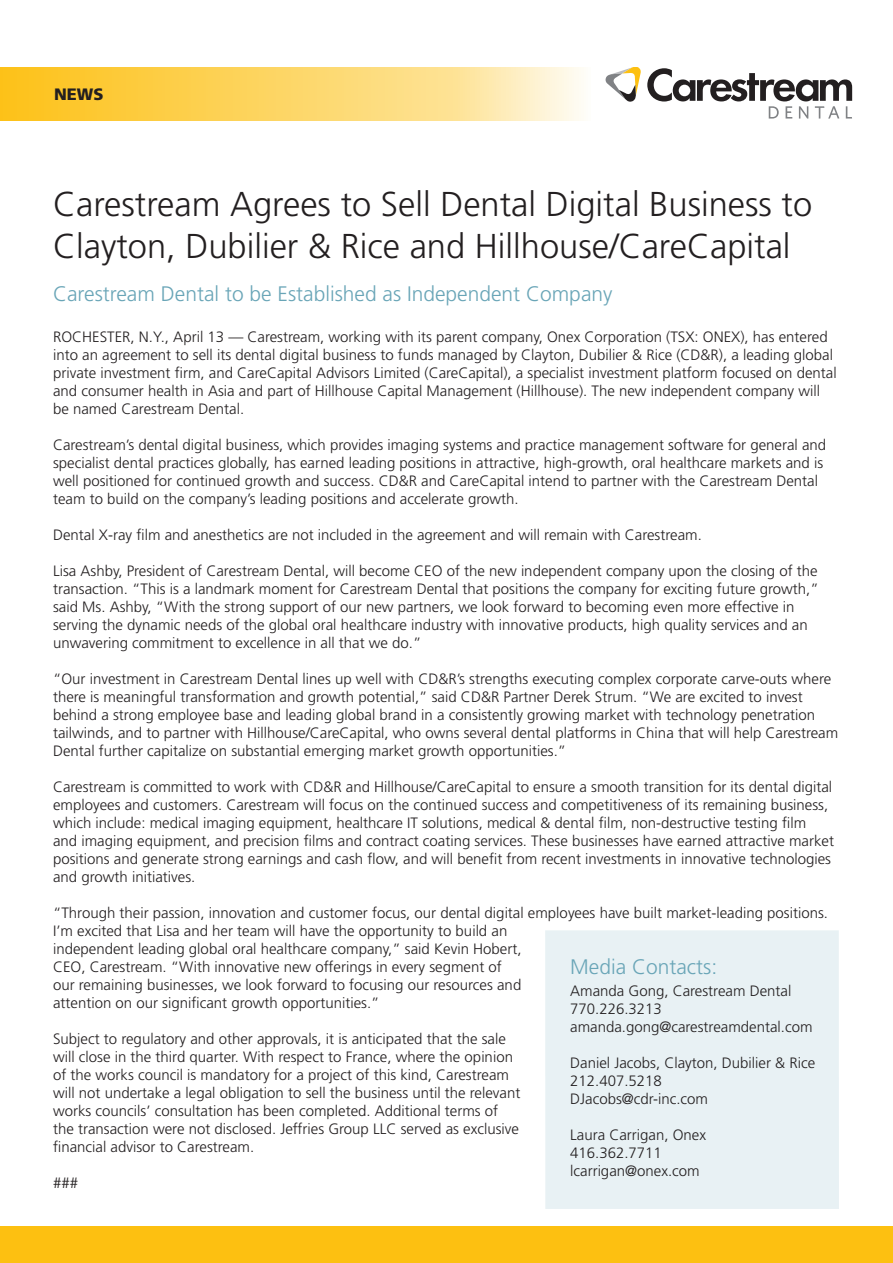
<style>
.page{position:relative;width:893px;height:1263px;background:#fff}
.page>*{position:absolute;margin:0;border:0;box-sizing:border-box;transform-origin:0 0}
.Headline{font:300 34.5px/41.4px "Frutiger LT Std";color:#231f20}
.Subhead{font:300 21px "Frutiger LT Std";color:#69a5b7}
.t1{font:900 16.5px "Frutiger LT Std";color:#231f20}
.Body_Copy{font:300 15px/18px "Frutiger LT Std";color:#231f20}
</style>
<div class="page">
<svg style="left:0;top:67px;width:581px;height:54px"></svg>
<svg style="left:647px;top:68px;width:205px;height:51px"></svg>
<svg style="left:605px;top:67px;width:36px;height:35px"></svg>
<div style="left:0;top:1227px;width:893px;height:36px;background:#fdc011"></div>
<div style="left:545px;top:930px;width:294px;height:279px;background:#e8f1f4"></div>
<p class="t1" style="left:54px;top:85px;width:51px">NEWS</p>
<p class="Headline" style="left:53px;top:184px;width:761px">Carestream Agrees to Sell Dental Digital Business to<br>Clayton, Dubilier &amp; Rice and Hillhouse/CareCapital</p>
<p class="Subhead" style="left:53px;top:282px;width:561px">Carestream Dental to be Established as Independent Company</p>
<p class="Body_Copy" style="left:53px;top:328px;width:785px">ROCHESTER, N.Y., April 13 — Carestream, working with its parent company, Onex Corporation (TSX: ONEX), has entered into an agreement to sell its dental digital business to funds managed by Clayton, Dubilier &amp; Rice (CD&amp;R), a leading global private investment firm, and CareCapital Advisors Limited (CareCapital), a specialist investment platform focused on dental and consumer health in Asia and part of Hillhouse Capital Management (Hillhouse). The new independent company will be named Carestream Dental.</p>
<p class="Body_Copy" style="left:53px;top:436px;width:775px">Carestream’s dental digital business, which provides imaging systems and practice management software for general and specialist dental practices globally, has earned leading positions in attractive, high-growth, oral healthcare markets and is well positioned for continued growth and success. CD&amp;R and CareCapital intend to partner with the Carestream Dental team to build on the company’s leading positions and accelerate growth.</p>
<p class="Body_Copy" style="left:53px;top:526px;width:650px">Dental X-ray film and anesthetics are not included in the agreement and will remain with Carestream.</p>
<p class="Body_Copy" style="left:53px;top:562px;width:767px">Lisa Ashby, President of Carestream Dental, will become CEO of the new independent company upon the closing of the transaction. “This is a landmark moment for Carestream Dental that positions the company for exciting future growth,” said Ms. Ashby, “With the strong support of our new partners, we look forward to becoming even more effective in serving the dynamic needs of the global oral healthcare industry with innovative products, high quality services and an unwavering commitment to excellence in all that we do.”</p>
<p class="Body_Copy" style="left:53px;top:670px;width:787px">“Our investment in Carestream Dental lines up well with CD&amp;R’s strengths executing complex corporate carve-outs where there is meaningful transformation and growth potential,” said CD&amp;R Partner Derek Strum. “We are excited to invest behind a strong employee base and leading global brand in a consistently growing market with technology penetration tailwinds, and to partner with Hillhouse/CareCapital, who owns several dental platforms in China that will help Carestream Dental further capitalize on substantial emerging market growth opportunities.”</p>
<p class="Body_Copy" style="left:53px;top:778px;width:782px">Carestream is committed to work with CD&amp;R and Hillhouse/CareCapital to ensure a smooth transition for its dental digital employees and customers. Carestream will focus on the continued success and competitiveness of its remaining business, which include: medical imaging equipment, healthcare IT solutions, medical &amp; dental film, non-destructive testing film and imaging equipment, and precision films and contract coating services. These businesses have earned attractive market positions and generate strong earnings and cash flow, and will benefit from recent investments in innovative technologies and growth initiatives.</p>
<p class="Body_Copy" style="left:53px;top:904px;width:776px">“Through their passion, innovation and customer focus, our dental digital employees have built market-leading positions.<br>I’m excited that Lisa and her team will have the opportunity to build an<br>independent leading global oral healthcare company,” said Kevin Hobert,<br>CEO, Carestream. “With innovative new offerings in every segment of<br>our remaining businesses, we look forward to focusing our resources and<br>attention on our significant growth opportunities.”</p>
<p class="Body_Copy" style="left:53px;top:1030px;width:469px">Subject to regulatory and other approvals, it is anticipated that the sale will close in the third quarter. With respect to France, where the opinion of the works council is mandatory for a project of this kind, Carestream will not undertake a legal obligation to sell the business until the relevant works councils’ consultation has been completed. Additional terms of the transaction were not disclosed. Jeffries Group LLC served as exclusive financial advisor to Carestream.</p>
<p class="Body_Copy" style="left:53px;top:1174px;width:27px">###</p>
<p class="Subhead" style="left:570px;top:955px;width:149px">Media Contacts:</p>
<p class="Body_Copy" style="left:570px;top:982px;width:223px">Amanda Gong, Carestream Dental</p>
<p class="Body_Copy" style="left:570px;top:1000px;width:93px">770.226.3213</p>
<p class="Body_Copy" style="left:570px;top:1018px;width:244px">amanda.gong@carestreamdental.com</p>
<p class="Body_Copy" style="left:570px;top:1054px;width:247px">Daniel Jacobs, Clayton, Dubilier &amp; Rice</p>
<p class="Body_Copy" style="left:570px;top:1072px;width:93px">212.407.5218</p>
<p class="Body_Copy" style="left:570px;top:1090px;width:139px">DJacobs@cdr-inc.com</p>
<p class="Body_Copy" style="left:570px;top:1126px;width:137px">Laura Carrigan, Onex</p>
<p class="Body_Copy" style="left:570px;top:1144px;width:93px">416.362.7711</p>
<p class="Body_Copy" style="left:570px;top:1162px;width:131px">lcarrigan@onex.com</p>
</div>
